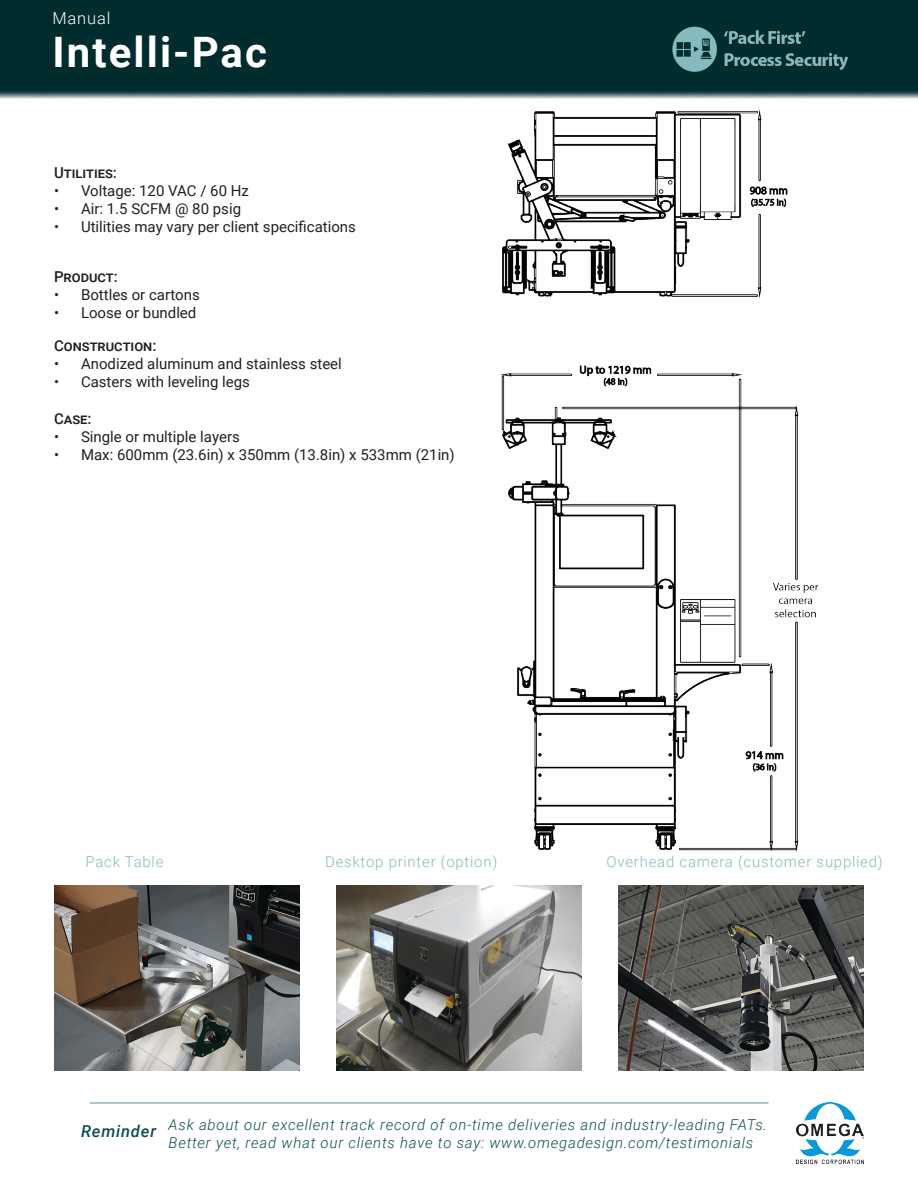
<style>
.page{position:relative;width:918px;height:1188px;background:#fff}
.page>*{position:absolute;margin:0;border:0;box-sizing:border-box;transform-origin:0 0}
.title_reverse_side{font:700 42px "Roboto";letter-spacing:.05em;color:#fff}
.reminder{font:italic 500 16.5px "Roboto";letter-spacing:.05em;color:#0d4f51}
.title_emphasis_rever{font:300 16.5px "Roboto";letter-spacing:.05em;color:#fff}
.t1{font:15px "Roboto";color:#231f20}
.reminder_text{font:italic 300 15px "Roboto";letter-spacing:.05em;color:#0d4f51}
.t2{font:300 15px "Roboto";letter-spacing:.05em;color:#86babe}
.bullets_header_-_rev{font:500 15px "Roboto";color:#231f20}
</style>
<div class="page">
<img style="left:0;top:0;width:918px;height:99px">
<img style="left:54px;top:886px;width:246px;height:184px">
<img style="left:336px;top:886px;width:246px;height:184px">
<img style="left:618px;top:886px;width:246px;height:184px">
<img style="left:671px;top:26px;width:178px;height:47px">
<img style="left:796px;top:1103px;width:68px;height:60px">
<hr style="left:90px;top:1102px;width:679px;height:2px;background:#86babe">
<img style="left:500px;top:110px;width:319px;height:741px">
<p class="title_emphasis_rever" style="left:52px;top:7px;width:59px">Manual</p>
<p class="title_reverse_side" style="left:52px;top:23px;width:216px">Intelli-Pac</p>
<p class="bullets_header_-_rev" style="left:54px;top:162px;width:64px">Utilities:</p>
<p class="t1" style="left:54px;top:180px;width:197px">• Voltage: 120 VAC / 60 Hz</p>
<p class="t1" style="left:54px;top:198px;width:189px">• Air: 1.5 SCFM @ 80 psig</p>
<p class="t1" style="left:54px;top:216px;width:303px">• Utilities may vary per client specifications</p>
<p class="bullets_header_-_rev" style="left:54px;top:266px;width:65px">Product:</p>
<p class="t1" style="left:54px;top:284px;width:147px">• Bottles or cartons</p>
<p class="t1" style="left:54px;top:302px;width:144px">• Loose or bundled</p>
<p class="bullets_header_-_rev" style="left:54px;top:336px;width:104px">Construction:</p>
<p class="t1" style="left:54px;top:354px;width:289px">• Anodized aluminum and stainless steel</p>
<p class="t1" style="left:54px;top:372px;width:197px">• Casters with leveling legs</p>
<p class="bullets_header_-_rev" style="left:54px;top:409px;width:39px">Case:</p>
<p class="t1" style="left:54px;top:427px;width:187px">• Single or multiple layers</p>
<p class="t1" style="left:54px;top:445px;width:402px">• Max: 600mm (23.6in) x 350mm (13.8in) x 533mm (21in)</p>
<p class="t2" style="left:86px;top:851px;width:79px">Pack Table</p>
<p class="t2" style="left:325px;top:851px;width:174px">Desktop printer (option)</p>
<p class="t2" style="left:607px;top:851px;width:278px">Overhead camera (customer supplied)</p>
<p class="reminder" style="left:81px;top:1120px;width:77px">Reminder</p>
<p class="reminder_text" style="left:169px;top:1114px;width:600px">Ask about our excellent track record of on-time deliveries and industry-leading FATs.</p>
<p class="reminder_text" style="left:169px;top:1132px;width:586px">Better yet, read what our clients have to say: www.omegadesign.com/testimonials</p>
</div>
